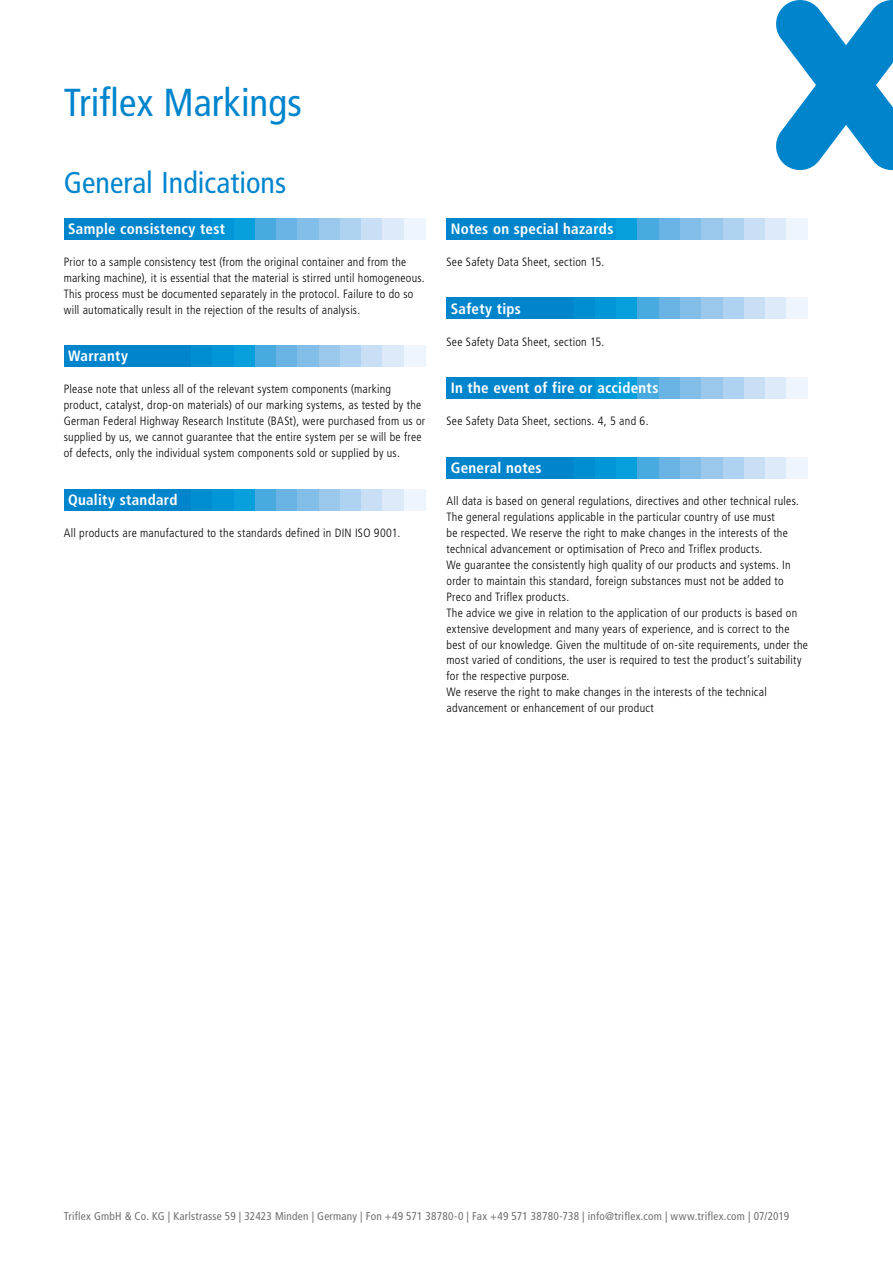
<style>
.page{position:relative;width:893px;height:1263px;background:#fff}
.page>*{position:absolute;margin:0;border:0;box-sizing:border-box;transform-origin:0 0}
.t1{font:condensed 39px "Frutiger LT Pro";letter-spacing:.005em;color:#0085cd}
.t2{font:condensed 30px "Frutiger LT Pro";letter-spacing:.005em;color:#0085cd}
.t3{font:700 condensed 15px "Frutiger LT Pro";letter-spacing:.02em;color:#fff}
.t4{font:300 condensed 12px/15.9px "Frutiger LT Pro";letter-spacing:.02em;color:#000}
.t5{font:condensed 11.25px "Frutiger LT Pro";letter-spacing:.02em;color:#6f6f6e}
</style>
<div class="page">
<svg style="left:776px;top:0;width:117px;height:170px"></svg>
<div style="left:64px;top:218px;width:127px;height:21px;background:#0085cd"></div>
<div style="left:191px;top:218px;width:22px;height:21px;background:#008ed2"></div>
<div style="left:213px;top:218px;width:21px;height:21px;background:#0096d7"></div>
<div style="left:234px;top:218px;width:21px;height:21px;background:#08a0dc"></div>
<div style="left:255px;top:218px;width:21px;height:21px;background:#49aae0"></div>
<div style="left:276px;top:218px;width:22px;height:21px;background:#69b4e4"></div>
<div style="left:298px;top:218px;width:21px;height:21px;background:#83bee9"></div>
<div style="left:319px;top:218px;width:21px;height:21px;background:#9ac8ec"></div>
<div style="left:340px;top:218px;width:21px;height:21px;background:#afd2f0"></div>
<div style="left:361px;top:218px;width:22px;height:21px;background:#c8dff5"></div>
<div style="left:383px;top:218px;width:21px;height:21px;background:#dceaf9"></div>
<div style="left:404px;top:218px;width:21px;height:21px;background:#eef5fc"></div>
<div style="left:64px;top:345px;width:127px;height:22px;background:#0085cd"></div>
<div style="left:191px;top:345px;width:22px;height:22px;background:#008ed2"></div>
<div style="left:213px;top:345px;width:21px;height:22px;background:#0096d7"></div>
<div style="left:234px;top:345px;width:21px;height:22px;background:#08a0dc"></div>
<div style="left:255px;top:345px;width:21px;height:22px;background:#49aae0"></div>
<div style="left:276px;top:345px;width:22px;height:22px;background:#69b4e4"></div>
<div style="left:298px;top:345px;width:21px;height:22px;background:#83bee9"></div>
<div style="left:319px;top:345px;width:21px;height:22px;background:#9ac8ec"></div>
<div style="left:340px;top:345px;width:21px;height:22px;background:#afd2f0"></div>
<div style="left:361px;top:345px;width:22px;height:22px;background:#c8dff5"></div>
<div style="left:383px;top:345px;width:21px;height:22px;background:#dceaf9"></div>
<div style="left:404px;top:345px;width:21px;height:22px;background:#eef5fc"></div>
<div style="left:64px;top:489px;width:127px;height:21px;background:#0085cd"></div>
<div style="left:191px;top:489px;width:22px;height:21px;background:#008ed2"></div>
<div style="left:213px;top:489px;width:21px;height:21px;background:#0096d7"></div>
<div style="left:234px;top:489px;width:21px;height:21px;background:#08a0dc"></div>
<div style="left:255px;top:489px;width:21px;height:21px;background:#49aae0"></div>
<div style="left:276px;top:489px;width:22px;height:21px;background:#69b4e4"></div>
<div style="left:298px;top:489px;width:21px;height:21px;background:#83bee9"></div>
<div style="left:319px;top:489px;width:21px;height:21px;background:#9ac8ec"></div>
<div style="left:340px;top:489px;width:21px;height:21px;background:#afd2f0"></div>
<div style="left:361px;top:489px;width:22px;height:21px;background:#c8dff5"></div>
<div style="left:383px;top:489px;width:21px;height:21px;background:#dceaf9"></div>
<div style="left:404px;top:489px;width:21px;height:21px;background:#eef5fc"></div>
<div style="left:446px;top:218px;width:128px;height:21px;background:#0085cd"></div>
<div style="left:574px;top:218px;width:21px;height:21px;background:#008ed2"></div>
<div style="left:595px;top:218px;width:22px;height:21px;background:#0096d7"></div>
<div style="left:617px;top:218px;width:21px;height:21px;background:#08a0dc"></div>
<div style="left:638px;top:218px;width:21px;height:21px;background:#49aae0"></div>
<div style="left:659px;top:218px;width:21px;height:21px;background:#69b4e4"></div>
<div style="left:680px;top:218px;width:22px;height:21px;background:#83bee9"></div>
<div style="left:702px;top:218px;width:21px;height:21px;background:#9ac8ec"></div>
<div style="left:723px;top:218px;width:21px;height:21px;background:#afd2f0"></div>
<div style="left:744px;top:218px;width:21px;height:21px;background:#c8dff5"></div>
<div style="left:765px;top:218px;width:22px;height:21px;background:#dceaf9"></div>
<div style="left:787px;top:218px;width:21px;height:21px;background:#eef5fc"></div>
<div style="left:446px;top:298px;width:128px;height:21px;background:#0085cd"></div>
<div style="left:574px;top:298px;width:21px;height:21px;background:#008ed2"></div>
<div style="left:595px;top:298px;width:22px;height:21px;background:#0096d7"></div>
<div style="left:617px;top:298px;width:21px;height:21px;background:#08a0dc"></div>
<div style="left:638px;top:298px;width:21px;height:21px;background:#49aae0"></div>
<div style="left:659px;top:298px;width:21px;height:21px;background:#69b4e4"></div>
<div style="left:680px;top:298px;width:22px;height:21px;background:#83bee9"></div>
<div style="left:702px;top:298px;width:21px;height:21px;background:#9ac8ec"></div>
<div style="left:723px;top:298px;width:21px;height:21px;background:#afd2f0"></div>
<div style="left:744px;top:298px;width:21px;height:21px;background:#c8dff5"></div>
<div style="left:765px;top:298px;width:22px;height:21px;background:#dceaf9"></div>
<div style="left:787px;top:298px;width:21px;height:21px;background:#eef5fc"></div>
<div style="left:446px;top:377px;width:128px;height:22px;background:#0085cd"></div>
<div style="left:574px;top:377px;width:21px;height:22px;background:#008ed2"></div>
<div style="left:595px;top:377px;width:22px;height:22px;background:#0096d7"></div>
<div style="left:617px;top:377px;width:21px;height:22px;background:#08a0dc"></div>
<div style="left:638px;top:377px;width:21px;height:22px;background:#49aae0"></div>
<div style="left:659px;top:377px;width:21px;height:22px;background:#69b4e4"></div>
<div style="left:680px;top:377px;width:22px;height:22px;background:#83bee9"></div>
<div style="left:702px;top:377px;width:21px;height:22px;background:#9ac8ec"></div>
<div style="left:723px;top:377px;width:21px;height:22px;background:#afd2f0"></div>
<div style="left:744px;top:377px;width:21px;height:22px;background:#c8dff5"></div>
<div style="left:765px;top:377px;width:22px;height:22px;background:#dceaf9"></div>
<div style="left:787px;top:377px;width:21px;height:22px;background:#eef5fc"></div>
<div style="left:446px;top:457px;width:128px;height:21px;background:#0085cd"></div>
<div style="left:574px;top:457px;width:21px;height:21px;background:#008ed2"></div>
<div style="left:595px;top:457px;width:22px;height:21px;background:#0096d7"></div>
<div style="left:617px;top:457px;width:21px;height:21px;background:#08a0dc"></div>
<div style="left:638px;top:457px;width:21px;height:21px;background:#49aae0"></div>
<div style="left:659px;top:457px;width:21px;height:21px;background:#69b4e4"></div>
<div style="left:680px;top:457px;width:22px;height:21px;background:#83bee9"></div>
<div style="left:702px;top:457px;width:21px;height:21px;background:#9ac8ec"></div>
<div style="left:723px;top:457px;width:21px;height:21px;background:#afd2f0"></div>
<div style="left:744px;top:457px;width:21px;height:21px;background:#c8dff5"></div>
<div style="left:765px;top:457px;width:22px;height:21px;background:#dceaf9"></div>
<div style="left:787px;top:457px;width:21px;height:21px;background:#eef5fc"></div>
<h1 class="t1" style="left:64px;top:80px;width:240px">Triflex Markings</h1>
<h2 class="t2" style="left:64px;top:165px;width:224px">General Indications</h2>
<p class="t3" style="left:68px;top:220px;width:158px">Sample consistency test</p>
<p class="t4" style="left:64px;top:254px;width:362px">Prior to a sample consistency test (from the original container and from the marking machine), it is essential that the material is stirred until homogeneous.<br>This process must be documented separately in the protocol. Failure to do so will automatically result in the rejection of the results of analysis.</p>
<p class="t3" style="left:68px;top:347px;width:62px">Warranty</p>
<p class="t4" style="left:64px;top:381px;width:363px">Please note that unless all of the relevant system components (marking product, catalyst, drop-on materials) of our marking systems, as tested by the German Federal Highway Research Institute (BASt), were purchased from us or supplied by us, we cannot guarantee that the entire system per se will be free of defects, only the individual system components sold or supplied by us.</p>
<p class="t3" style="left:68px;top:491px;width:111px">Quality standard</p>
<p class="t4" style="left:64px;top:525px;width:338px">All products are manufactured to the standards defined in DIN ISO 9001.</p>
<p class="t3" style="left:451px;top:220px;width:164px">Notes on special hazards</p>
<p class="t4" style="left:446px;top:254px;width:159px">See Safety Data Sheet, section 15.</p>
<p class="t3" style="left:451px;top:299px;width:72px">Safety tips</p>
<p class="t4" style="left:446px;top:334px;width:159px">See Safety Data Sheet, section 15.</p>
<p class="t3" style="left:451px;top:379px;width:209px">In the event of fire or accidents</p>
<p class="t4" style="left:446px;top:413px;width:204px">See Safety Data Sheet, sections. 4, 5 and 6.</p>
<p class="t3" style="left:451px;top:459px;width:92px">General notes</p>
<p class="t4" style="left:446px;top:493px;width:363px">All data is based on general regulations, directives and other technical rules.<br>The general regulations applicable in the particular country of use must<br>be respected. We reserve the right to make changes in the interests of the technical advancement or optimisation of Preco and Triflex products.<br>We guarantee the consistently high quality of our products and systems. In order to maintain this standard, foreign substances must not be added to Preco and Triflex products.<br>The advice we give in relation to the application of our products is based on extensive development and many years of experience, and is correct to the best of our knowledge. Given the multitude of on-site requirements, under the most varied of conditions, the user is required to test the product’s suitability for the respective purpose.<br>We reserve the right to make changes in the interests of the technical advancement or enhancement of our product</p>
<p class="t5" style="left:64px;top:1210px;width:727px">Triflex GmbH &amp; Co. KG | Karlstrasse 59 | 32423 Minden | Germany | Fon +49 571 38780-0 | Fax +49 571 38780-738 | info@triflex.com | www.triflex.com | 07/2019</p>
</div>
